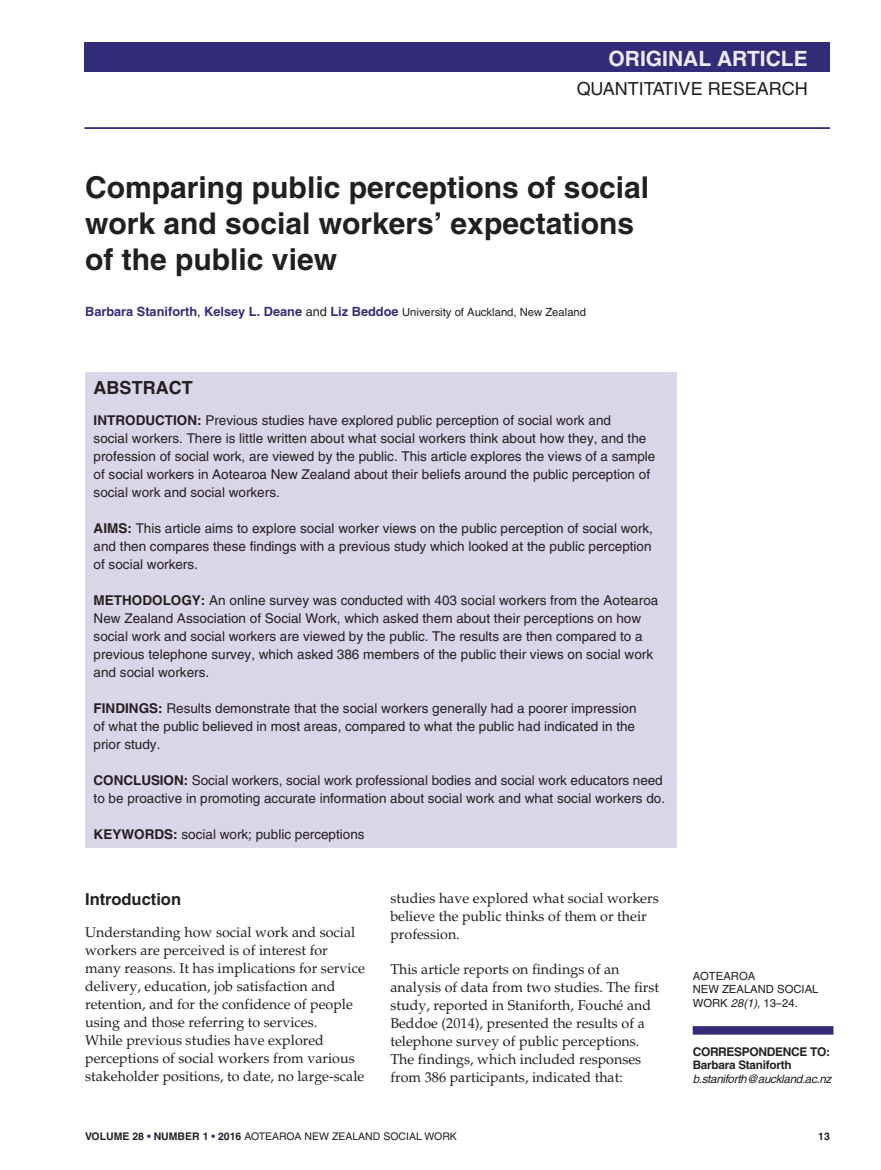
<style>
.page{position:relative;width:881px;height:1170px;background:#fff}
.page>*{position:absolute;margin:0;border:0;box-sizing:border-box;transform-origin:0 0}
.t1{font:700 30px/36px "Helvetica";color:#231f20}
.t2{font:700 21px "Helvetica";color:#edebf5}
.t3{font:18px "Helvetica";color:#231f20}
.t4{font:700 18px "Helvetica";color:#231f20}
.t5{font:700 16.5px "Helvetica";color:#231f20}
.t6{font:14.25px/18px "Palatino";color:#231f20}
.t7{font:13.5px/18px "Helvetica";color:#231f20}
.t8{font:700 12.75px "Helvetica";color:#352c79}
.t9{font:700 12px "Helvetica";letter-spacing:-.03em;color:#231f20}
.t10{font:italic 11.7px "Helvetica";letter-spacing:-.03em;color:#231f20}
.t11{font:700 11.7px "Helvetica";letter-spacing:-.02em;color:#231f20}
.t12{font:11.25px/13.5px "Helvetica";color:#231f20}
.t13{font:10.5px "Helvetica";color:#231f20}
.t14{font:700 10.5px "Helvetica";color:#231f20}
.s1{font-weight:400;color:#231f20}
.s2{font-weight:400;font-size:11.25px;color:#231f20}
.s3{font-weight:700}
.s4{font-style:italic}
.s5{font-weight:700;color:#352c79}
</style>
<div class="page">
<div style="left:85px;top:43px;width:744px;height:29px;background:#352c79"></div>
<hr style="left:85px;top:127px;width:744px;height:2px;background:#352c79">
<div style="left:85px;top:371px;width:591px;height:476px;background:#dad5e8"></div>
<div style="left:692px;top:1026px;width:141px;height:8px;background:#352c79"></div>
<h2 class="t2" style="left:608px;top:50px;width:201px">ORIGINAL ARTICLE</h2>
<h3 class="t3" style="left:576px;top:82px;width:232px">QUANTITATIVE RESEARCH</h3>
<h1 class="t1" style="left:85px;top:172px;width:565px">Comparing public perceptions of social work and social workers’ expectations of the public view</h1>
<p class="t8" style="left:85px;top:307px;width:502px">Barbara Staniforth<span class="s1">,</span> Kelsey L. Deane <span class="s1">and</span> Liz Beddoe <span class="s2">University of Auckland, New Zealand</span></p>
<h3 class="t4" style="left:94px;top:381px;width:100px">ABSTRACT</h3>
<p class="t7" style="left:94px;top:412px;width:563px"><span class="s3">INTRODUCTION:</span> Previous studies have explored public perception of social work and<br>social workers. There is little written about what social workers think about how they, and the profession of social work, are viewed by the public. This article explores the views of a sample of social workers in Aotearoa New Zealand about their beliefs around the public perception of social work and social workers.</p>
<p class="t7" style="left:94px;top:520px;width:560px;text-align:justify"><span class="s3">AIMS:</span> This article aims to explore social worker views on the public perception of social work, and then compares these findings with a previous study which looked at the public perception of social workers.</p>
<p class="t7" style="left:94px;top:592px;width:566px"><span class="s3">METHODOLOGY:</span> An online survey was conducted with 403 social workers from the Aotearoa New Zealand Association of Social Work, which asked them about their perceptions on how social work and social workers are viewed by the public. The results are then compared to a previous telephone survey, which asked 386 members of the public their views on social work and social workers.</p>
<p class="t7" style="left:94px;top:700px;width:544px;text-align:justify"><span class="s3">FINDINGS:</span> Results demonstrate that the social workers generally had a poorer impression of what the public believed in most areas, compared to what the public had indicated in the prior study.</p>
<p class="t7" style="left:94px;top:772px;width:572px"><span class="s3">CONCLUSION:</span> Social workers, social work professional bodies and social work educators need to be proactive in promoting accurate information about social work and what social workers do.</p>
<p class="t7" style="left:94px;top:826px;width:272px"><span class="s3">KEYWORDS:</span> social work; public perceptions</p>
<p class="t5" style="left:85px;top:893px;width:97px">Introduction</p>
<p class="t6" style="left:85px;top:924px;width:281px">Understanding how social work and social workers are perceived is of interest for many reasons. It has implications for service delivery, education, job satisfaction and retention, and for the confidence of people using and those referring to services.<br>While previous studies have explored perceptions of social workers from various stakeholder positions, to date, no large-scale</p>
<p class="t6" style="left:390px;top:890px;width:270px">studies have explored what social workers believe the public thinks of them or their profession.</p>
<p class="t6" style="left:390px;top:961px;width:270px">This article reports on findings of an analysis of data from two studies. The first study, reported in Staniforth, Fouché and Beddoe (2014), presented the results of a telephone survey of public perceptions.<br>The findings, which included responses from 386 participants, indicated that:</p>
<p class="t12" style="left:692px;top:970px;width:127px">AOTEAROA<br>NEW ZEALAND SOCIAL<br>WORK <span class="s4">28(1)</span>, 13–24.</p>
<p class="t9" style="left:692px;top:1047px;width:139px">CORRESPONDENCE TO:</p>
<p class="t11" style="left:692px;top:1060px;width:100px">Barbara Staniforth</p>
<p class="t10" style="left:692px;top:1074px;width:140px">b.staniforth@auckland.ac.nz</p>
<p class="t13" style="left:85px;top:1132px;width:373px"><span class="s3">VOLUME 28</span> <span class="s5">•</span> <span class="s3">NUMBER 1</span> <span class="s5">•</span> <span class="s3">2016</span> AOTEAROA NEW ZEALAND SOCIAL WORK</p>
<p class="t14" style="left:817px;top:1132px;width:13px">13</p>
</div>
